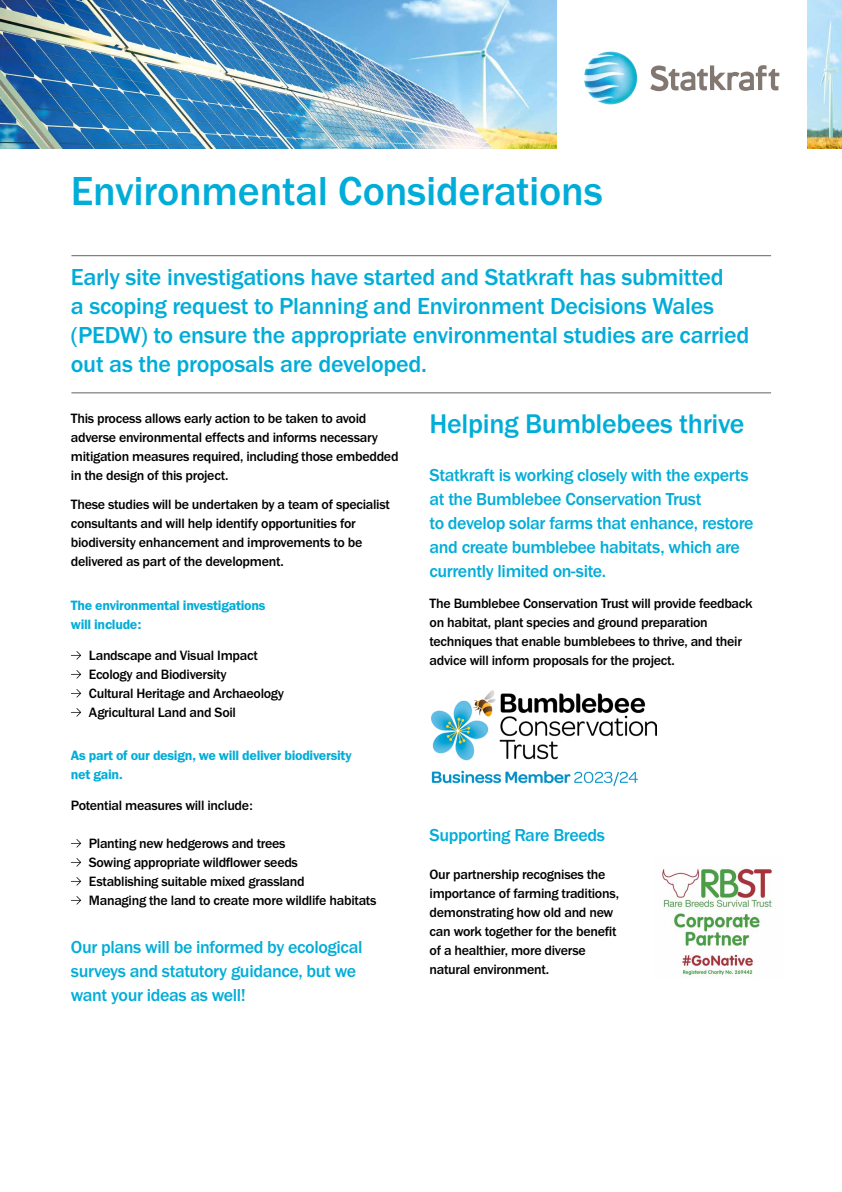
<style>
.page{position:relative;width:842px;height:1192px;background:#fff}
.page>*{position:absolute;margin:0;border:0;box-sizing:border-box;transform-origin:0 0}
.t1{font:500 42px "Franklin Gothic URW";letter-spacing:-.005em;color:#00add8}
.t2{font:500 28px "Franklin Gothic URW";letter-spacing:-.01em;color:#00add8}
.t3{font:500 24px/29px "Franklin Gothic URW";letter-spacing:-.01em;color:#00add8}
.t4{font:500 18px/24px "Franklin Gothic URW";letter-spacing:-.02em;color:#00add8}
.t5{font:500 14px/19px "Franklin Gothic URW";letter-spacing:-.02em;color:#000}
.t6{font:14px/19px "Franklin Gothic URW Dem";letter-spacing:-.02em;color:#00add8}
</style>
<div class="page">
<img style="left:0;top:0;width:842px;height:149px">
<hr style="left:71px;top:255px;width:700px;height:1px;background:#646363">
<hr style="left:71px;top:393px;width:700px;height:1px;background:#646363">
<div style="left:557px;top:0;width:249px;height:150px;background:#fff"></div>
<svg style="left:650px;top:65px;width:129px;height:26px"></svg>
<img style="left:584px;top:51px;width:53px;height:54px;border-radius:27px">
<svg style="left:71px;top:651px;width:10px;height:9px"></svg>
<svg style="left:71px;top:670px;width:10px;height:9px"></svg>
<svg style="left:71px;top:689px;width:10px;height:9px"></svg>
<svg style="left:71px;top:708px;width:10px;height:9px"></svg>
<svg style="left:71px;top:839px;width:10px;height:9px"></svg>
<svg style="left:71px;top:858px;width:10px;height:9px"></svg>
<svg style="left:71px;top:877px;width:10px;height:9px"></svg>
<svg style="left:71px;top:896px;width:10px;height:9px"></svg>
<img style="left:431px;top:691px;width:226px;height:96px">
<img style="left:662px;top:868px;width:110px;height:110px">
<h1 class="t1" style="left:71px;top:165px;width:533px">Environmental Considerations</h1>
<h3 class="t3" style="left:71px;top:262px;width:680px">Early site investigations have started and Statkraft has submitted<br>a scoping request to Planning and Environment Decisions Wales (PEDW) to ensure the appropriate environmental studies are carried out as the proposals are developed.</h3>
<p class="t5" style="left:71px;top:409px;width:329px">This process allows early action to be taken to avoid adverse environmental effects and informs necessary mitigation measures required, including those embedded in the design of this project.</p>
<p class="t5" style="left:71px;top:494px;width:321px">These studies will be undertaken by a team of specialist consultants and will help identify opportunities for biodiversity enhancement and improvements to be delivered as part of the development.</p>
<p class="t6" style="left:71px;top:595px;width:196px">The environmental investigations will include:</p>
<p class="t5" style="left:89px;top:645px;width:197px">Landscape and Visual Impact<br>Ecology and Biodiversity<br>Cultural Heritage and Archaeology<br>Agricultural Land and Soil</p>
<p class="t6" style="left:71px;top:745px;width:282px">As part of our design, we will deliver biodiversity net gain.</p>
<p class="t5" style="left:71px;top:795px;width:183px">Potential measures will include:</p>
<p class="t5" style="left:89px;top:833px;width:289px">Planting new hedgerows and trees<br>Sowing appropriate wildflower seeds<br>Establishing suitable mixed grassland<br>Managing the land to create more wildlife habitats</p>
<p class="t4" style="left:71px;top:934px;width:293px">Our plans will be informed by ecological surveys and statutory guidance, but we want your ideas as well!</p>
<h2 class="t2" style="left:430px;top:406px;width:316px">Helping Bumblebees thrive</h2>
<p class="t4" style="left:430px;top:462px;width:326px">Statkraft is working closely with the experts at the Bumblebee Conservation Trust<br>to develop solar farms that enhance, restore and create bumblebee habitats, which are currently limited on-site.</p>
<p class="t5" style="left:430px;top:593px;width:325px">The Bumblebee Conservation Trust will provide feedback on habitat, plant species and ground preparation techniques that enable bumblebees to thrive, and their advice will inform proposals for the project.</p>
<p class="t4" style="left:430px;top:822px;width:177px">Supporting Rare Breeds</p>
<p class="t5" style="left:430px;top:864px;width:191px">Our partnership recognises the importance of farming traditions, demonstrating how old and new can work together for the benefit of a healthier, more diverse natural environment.</p>
</div>
